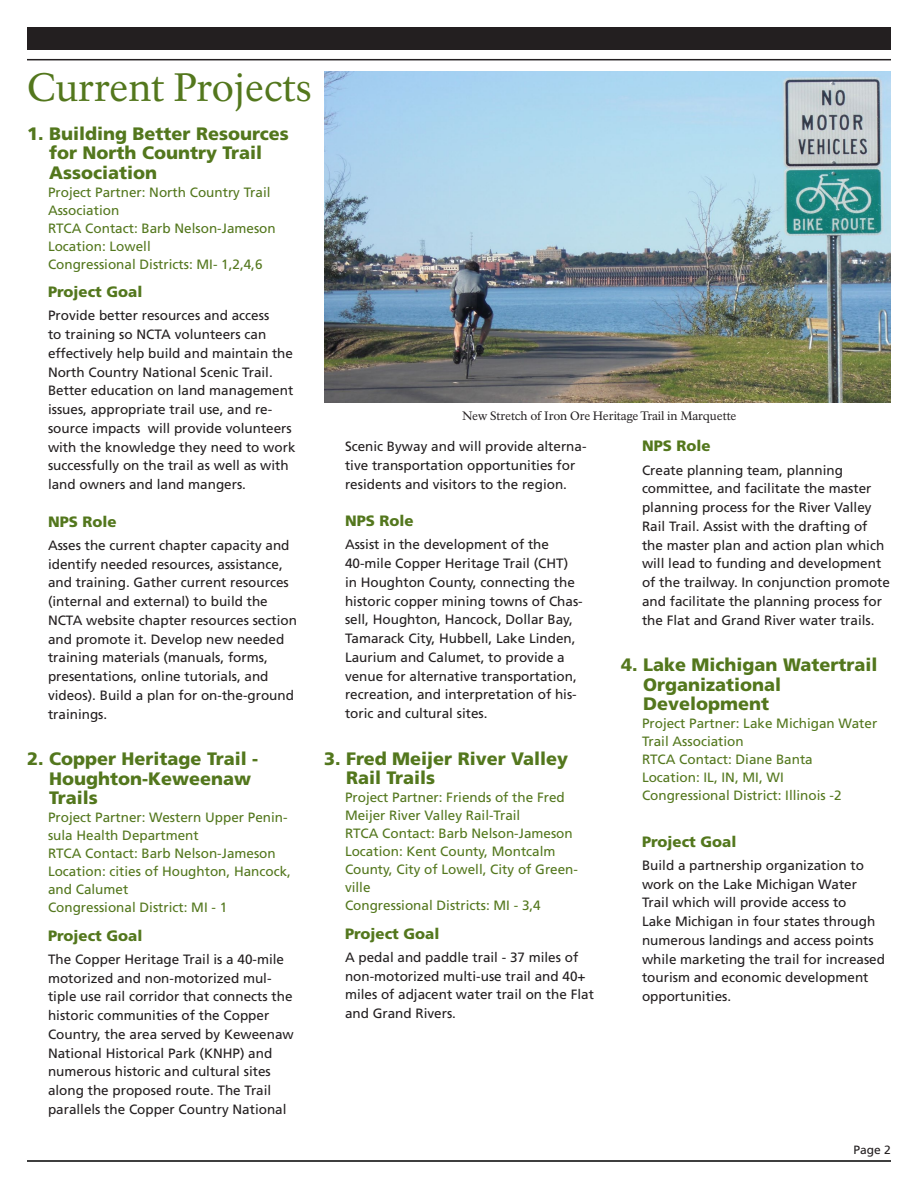
<style>
.page{position:relative;width:918px;height:1188px;background:#fff}
.page>*{position:absolute;margin:0;border:0;box-sizing:border-box;transform-origin:0 0}
._01_RecentSuccess_H1{font:39px "NPS Rawlinson OT";color:#53771d}
._04_CurrentProject_H{font:900 18px/19.5px "Frutiger LT Std";color:#53771d}
._06_CurrentProject_H{font:900 15px "Frutiger LT Std";color:#53771d}
._07_CurrentProject_T{font:13.5px/18.8px "Frutiger LT Std";color:#231f20}
._05_CurrentProject_p{font:13.5px/18px "Frutiger LT Std";color:#53771d}
._08_Caption{font:12px "NPS Rawlinson OT";letter-spacing:-.01em;color:#231f20}
._15_Continued{font:12px "Frutiger LT Std";color:#231f20}
</style>
<div class="page">
<div style="left:27px;top:27px;width:864px;height:23px;background:#231f20"></div>
<hr style="left:27px;top:59px;width:864px;height:1px;background:#231f20">
<hr style="left:27px;top:1160px;width:864px;height:2px;background:#000">
<img style="left:324px;top:72px;width:567px;height:331px">
<p class="_01_RecentSuccess_H1" style="left:27px;top:64px;width:286px">Current Projects</p>
<p class="_04_CurrentProject_H" style="left:49px;top:123px;width:241px;text-indent:-22px">1. Building Better Resources for North Country Trail<br>Association</p>
<p class="_05_CurrentProject_p" style="left:48px;top:183px;width:224px">Project Partner: North Country Trail</p>
<p class="_05_CurrentProject_p" style="left:48px;top:201px;width:73px">Association</p>
<p class="_05_CurrentProject_p" style="left:48px;top:219px;width:229px">RTCA Contact: Barb Nelson-Jameson</p>
<p class="_05_CurrentProject_p" style="left:48px;top:237px;width:104px">Location: Lowell</p>
<p class="_05_CurrentProject_p" style="left:48px;top:255px;width:216px">Congressional Districts: MI- 1,2,4,6</p>
<p class="_06_CurrentProject_H" style="left:48px;top:283px;width:96px">Project Goal</p>
<p class="_07_CurrentProject_T" style="left:48px;top:306px;width:249px">Provide better resources and access<br>to training so NCTA volunteers can effectively help build and maintain the North Country National Scenic Trail.<br>Better education on land management issues, appropriate trail use, and re&shy;source impacts will provide volunteers with the knowledge they need to work successfully on the trail as well as with land owners and land mangers.</p>
<p class="_06_CurrentProject_H" style="left:48px;top:512px;width:70px">NPS Role</p>
<p class="_07_CurrentProject_T" style="left:48px;top:536px;width:250px">Asses the current chapter capacity and identify needed resources, assistance, and training. Gather current resources (internal and external) to build the NCTA website chapter resources section and promote it. Develop new needed training materials (manuals, forms, presentations, online tutorials, and videos). Build a plan for on-the-ground trainings.</p>
<p class="_04_CurrentProject_H" style="left:49px;top:749px;width:211px;text-indent:-22px">2. Copper Heritage Trail -<br>Houghton-Keweenaw<br>Trails</p>
<p class="_05_CurrentProject_p" style="left:48px;top:808px;width:241px">Project Partner: Western Upper Penin&shy;sula Health Department</p>
<p class="_05_CurrentProject_p" style="left:48px;top:844px;width:229px">RTCA Contact: Barb Nelson-Jameson</p>
<p class="_05_CurrentProject_p" style="left:48px;top:862px;width:245px">Location: cities of Houghton, Hancock, and Calumet</p>
<p class="_05_CurrentProject_p" style="left:48px;top:898px;width:181px">Congressional District: MI - 1</p>
<p class="_06_CurrentProject_H" style="left:48px;top:926px;width:96px">Project Goal</p>
<p class="_07_CurrentProject_T" style="left:48px;top:950px;width:247px">The Copper Heritage Trail is a 40-mile motorized and non-motorized mul&shy;tiple use rail corridor that connects the historic communities of the Copper Country, the area served by Keweenaw National Historical Park (KNHP) and numerous historic and cultural sites along the proposed route. The Trail parallels the Copper Country National</p>
<p class="_08_Caption" style="left:462px;top:408px;width:276px">New Stretch of Iron Ore Heritage Trail in Marquette</p>
<p class="_07_CurrentProject_T" style="left:345px;top:437px;width:243px">Scenic Byway and will provide alterna&shy;tive transportation opportunities for residents and visitors to the region.</p>
<p class="_06_CurrentProject_H" style="left:345px;top:512px;width:70px">NPS Role</p>
<p class="_07_CurrentProject_T" style="left:345px;top:535px;width:239px">Assist in the development of the 40-mile Copper Heritage Trail (CHT) in Houghton County, connecting the historic copper mining towns of Chas&shy;sell, Houghton, Hancock, Dollar Bay, Tamarack City, Hubbell, Lake Linden, Laurium and Calumet, to provide a venue for alternative transportation, recreation, and interpretation of his&shy;toric and cultural sites.</p>
<p class="_04_CurrentProject_H" style="left:346px;top:749px;width:224px;text-indent:-22px">3. Fred Meijer River Valley<br>Rail Trails</p>
<p class="_05_CurrentProject_p" style="left:345px;top:789px;width:221px">Project Partner: Friends of the Fred<br>Meijer River Valley Rail-Trail</p>
<p class="_05_CurrentProject_p" style="left:345px;top:825px;width:229px">RTCA Contact: Barb Nelson-Jameson</p>
<p class="_05_CurrentProject_p" style="left:345px;top:843px;width:235px">Location: Kent County, Montcalm<br>County, City of Lowell, City of Green&shy;ville</p>
<p class="_05_CurrentProject_p" style="left:345px;top:897px;width:197px">Congressional Districts: MI - 3,4</p>
<p class="_06_CurrentProject_H" style="left:345px;top:924px;width:96px">Project Goal</p>
<p class="_07_CurrentProject_T" style="left:345px;top:948px;width:250px">A pedal and paddle trail - 37 miles of non-motorized multi-use trail and 40+ miles of adjacent water trail on the Flat and Grand Rivers.</p>
<p class="_06_CurrentProject_H" style="left:642px;top:437px;width:70px">NPS Role</p>
<p class="_07_CurrentProject_T" style="left:642px;top:461px;width:250px">Create planning team, planning committee, and facilitate the master planning process for the River Valley Rail Trail. Assist with the drafting of the master plan and action plan which will lead to funding and development of the trailway. In conjunction promote and facilitate the planning process for the Flat and Grand River water trails.</p>
<p class="_04_CurrentProject_H" style="left:643px;top:655px;width:236px;text-indent:-22px">4. Lake Michigan Watertrail<br>Organizational<br>Development</p>
<p class="_05_CurrentProject_p" style="left:642px;top:715px;width:237px">Project Partner: Lake Michigan Water<br>Trail Association</p>
<p class="_05_CurrentProject_p" style="left:642px;top:751px;width:172px">RTCA Contact: Diane Banta</p>
<p class="_05_CurrentProject_p" style="left:642px;top:769px;width:143px">Location: IL, IN, MI, WI</p>
<p class="_05_CurrentProject_p" style="left:642px;top:787px;width:201px">Congressional District: Illinois -2</p>
<p class="_06_CurrentProject_H" style="left:642px;top:832px;width:96px">Project Goal</p>
<p class="_07_CurrentProject_T" style="left:642px;top:856px;width:245px">Build a partnership organization to work on the Lake Michigan Water Trail which will provide access to<br>Lake Michigan in four states through numerous landings and access points while marketing the trail for increased tourism and economic development opportunities.</p>
<p class="_15_Continued" style="left:854px;top:1143px;width:39px">Page 2</p>
</div>
